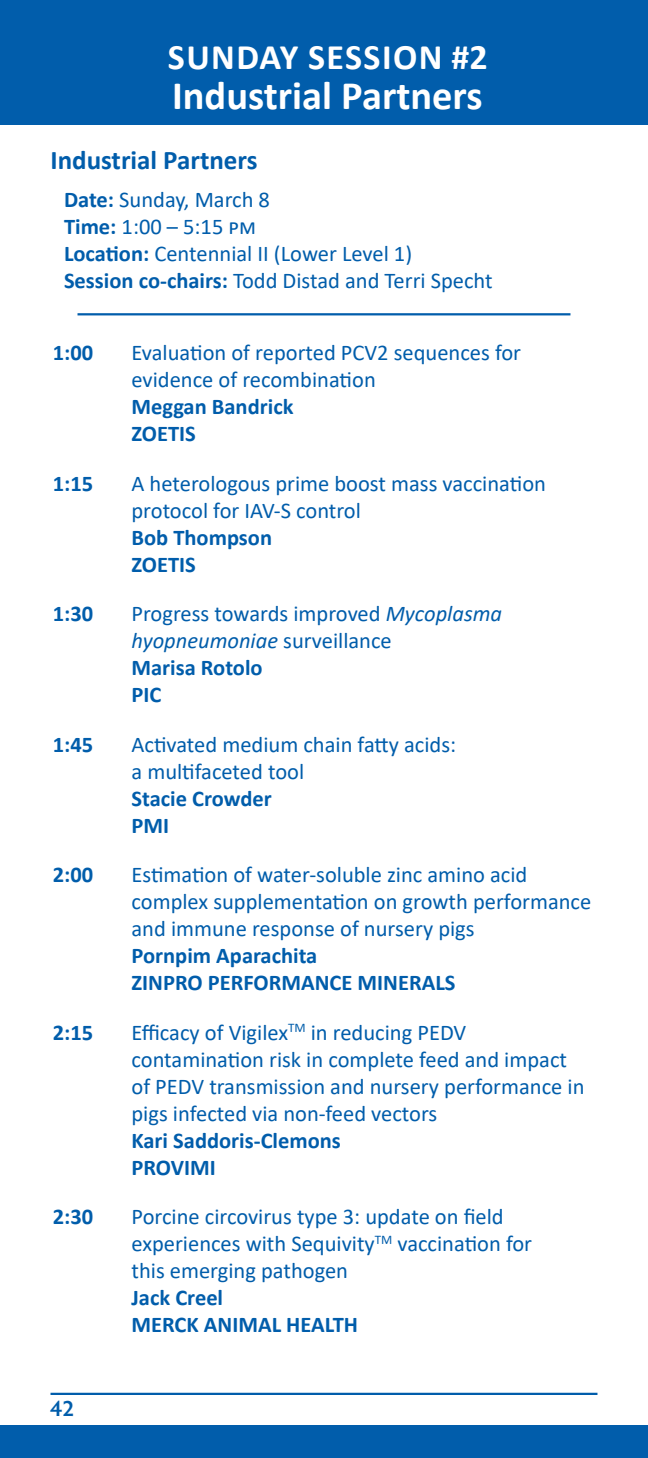
<style>
.page{position:relative;width:648px;height:1458px;background:#fff}
.page>*{position:absolute;margin:0;border:0;box-sizing:border-box;transform-origin:0 0}
.Left_Heading{font:700 40.5px "Calibri";color:#fff}
.Left_Heading-2{font:700 36px "Calibri";letter-spacing:.04em;color:#fff}
.Heading_1{font:700 27px "Calibri";color:#015dab}
.Schedule_2{font:22.5px/27px "Calibri";color:#015dab}
.Schedule_2-2{font:700 22.5px "Calibri";color:#015dab}
.Date-Time{font:22.5px "Calibri";color:#015dab}
.t1{font:600 22.5px "Hypatia Sans Pro";color:#015dab}
.s1{font-weight:700}
.s2{font-style:italic}
</style>
<div class="page">
<div style="left:0;top:1425px;width:648px;height:33px;background:#015dab"></div>
<div style="left:0;top:0;width:648px;height:125px;background:#015dab"></div>
<hr style="left:78px;top:313px;width:492px;height:2px;background:#015dab">
<hr style="left:51px;top:1393px;width:546px;height:2px;background:#015dab">
<p class="Left_Heading-2" style="left:168px;top:31px;width:321px">SUNDAY SESSION #2</p>
<p class="Left_Heading" style="left:172px;top:67px;width:312px">Industrial Partners</p>
<p class="Heading_1" style="left:51px;top:141px;width:209px">Industrial Partners</p>
<p class="Date-Time" style="left:64px;top:184px;width:208px"><span class="s1">Date:</span> Sunday, March 8</p>
<p class="Date-Time" style="left:64px;top:211px;width:194px"><span class="s1">Time:</span> 1:00 – 5:15 pm</p>
<p class="Date-Time" style="left:64px;top:238px;width:350px"><span class="s1">Location:</span> Centennial II (Lower Level 1)</p>
<p class="Date-Time" style="left:64px;top:265px;width:430px"><span class="s1">Session co-chairs:</span> Todd Distad and Terri Specht</p>
<p class="Schedule_2-2" style="left:53px;top:337px;width:42px">1:00</p>
<p class="Schedule_2" style="left:132px;top:338px;width:391px">Evaluation of reported PCV2 sequences for evidence of recombination</p>
<p class="Schedule_2-2" style="left:132px;top:391px;width:164px">Meggan Bandrick</p>
<p class="Schedule_2-2" style="left:132px;top:418px;width:66px">ZOETIS</p>
<p class="Schedule_2-2" style="left:53px;top:467px;width:42px">1:15</p>
<p class="Schedule_2" style="left:132px;top:469px;width:416px">A heterologous prime boost mass vaccination protocol for IAV-S control</p>
<p class="Schedule_2-2" style="left:132px;top:521px;width:142px">Bob Thompson</p>
<p class="Schedule_2-2" style="left:132px;top:548px;width:66px">ZOETIS</p>
<p class="Schedule_2-2" style="left:53px;top:598px;width:42px">1:30</p>
<p class="Schedule_2" style="left:132px;top:599px;width:372px">Progress towards improved <span class="s2">Mycoplasma hyopneumoniae</span> surveillance</p>
<p class="Schedule_2-2" style="left:132px;top:652px;width:133px">Marisa Rotolo</p>
<p class="Schedule_2-2" style="left:132px;top:679px;width:31px">PIC</p>
<p class="Schedule_2-2" style="left:53px;top:728px;width:42px">1:45</p>
<p class="Schedule_2" style="left:132px;top:730px;width:326px">Activated medium chain fatty acids: a multifaceted tool</p>
<p class="Schedule_2-2" style="left:132px;top:782px;width:142px">Stacie Crowder</p>
<p class="Schedule_2-2" style="left:132px;top:809px;width:39px">PMI</p>
<p class="Schedule_2-2" style="left:53px;top:859px;width:42px">2:00</p>
<p class="Schedule_2" style="left:132px;top:860px;width:461px">Estimation of water-soluble zinc amino acid complex supplementation on growth performance and immune response of nursery pigs</p>
<p class="Schedule_2-2" style="left:132px;top:940px;width:187px">Pornpim Aparachita</p>
<p class="Schedule_2-2" style="left:132px;top:967px;width:325px">ZINPRO PERFORMANCE MINERALS</p>
<p class="Schedule_2-2" style="left:53px;top:1016px;width:42px">2:15</p>
<p class="Schedule_2" style="left:132px;top:1018px;width:454px">Efficacy of Vigilex<sup>TM</sup> in reducing PEDV contamination risk in complete feed and impact of PEDV transmission and nursery performance in pigs infected via non-feed vectors</p>
<p class="Schedule_2-2" style="left:132px;top:1124px;width:211px">Kari Saddoris-Clemons</p>
<p class="Schedule_2-2" style="left:132px;top:1151px;width:86px">PROVIMI</p>
<p class="Schedule_2-2" style="left:53px;top:1201px;width:42px">2:30</p>
<p class="Schedule_2" style="left:132px;top:1202px;width:402px">Porcine circovirus type 3: update on field experiences with Sequivity<sup>TM</sup> vaccination for this emerging pathogen</p>
<p class="Schedule_2-2" style="left:132px;top:1282px;width:93px">Jack Creel</p>
<p class="Schedule_2-2" style="left:132px;top:1309px;width:228px">MERCK ANIMAL HEALTH</p>
<p class="t1" style="left:50px;top:1393px;width:26px">42</p>
</div>
